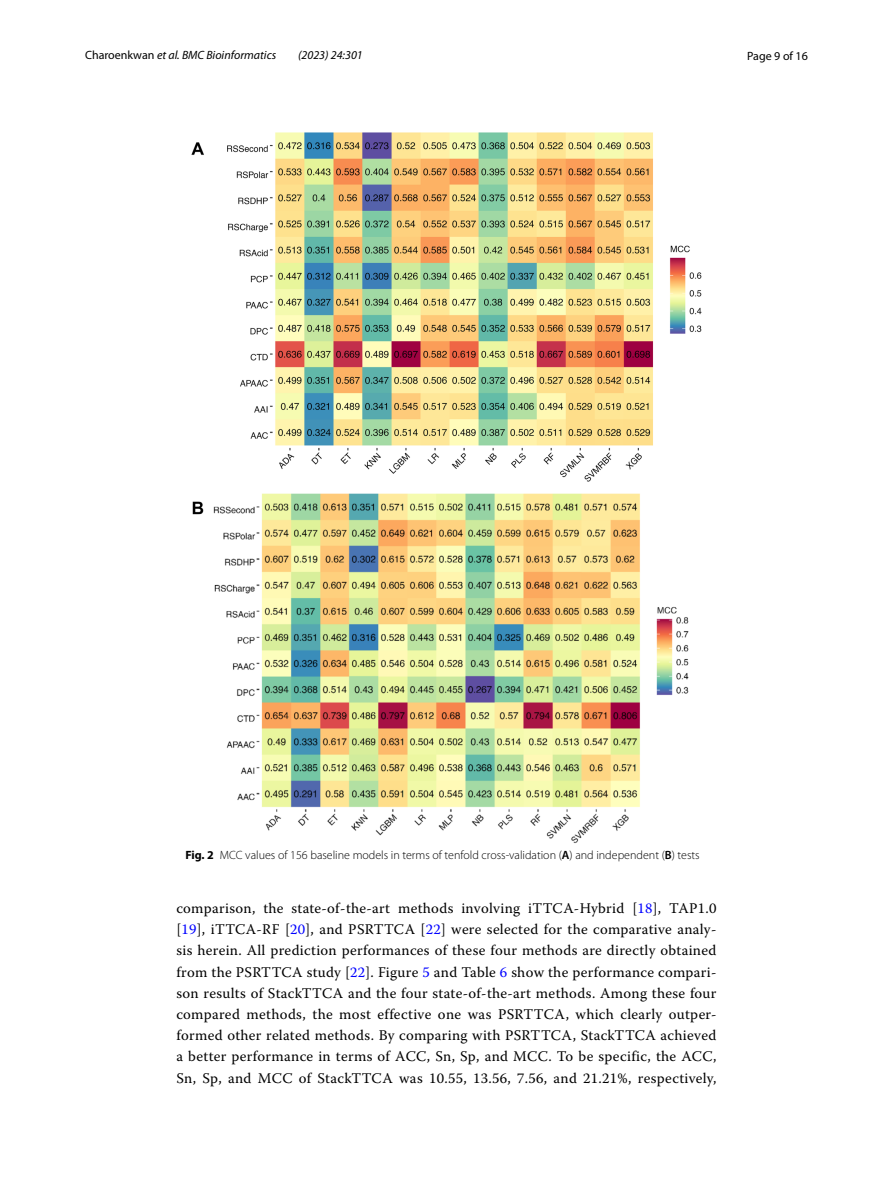
<style>
.page{position:relative;width:893px;height:1187px;background:#fff}
.page>*{position:absolute;margin:0;border:0;box-sizing:border-box;transform-origin:0 0}
.t1{font:14.7px/21.3px "Warnock Pro";letter-spacing:.02em;color:#000;text-align:justify}
.t2{font:300 12px "Myriad Pro";color:#000}
.t3{font:italic 12px "Myriad Pro";color:#000}
.t4{font:12px "Myriad Pro";color:#000}
.s1{font-style:normal}
.s2{font-weight:700}
.s3{font-weight:600}
.s4{color:#00f}
</style>
<div class="page">
<img style="left:191px;top:133px;width:511px;height:710px">
<p class="t3" style="left:85px;top:48px;width:193px"><span class="s1">Charoenkwan</span> et al. BMC Bioinformatics</p>
<p class="t3" style="left:298px;top:48px;width:66px">(2023) 24:301</p>
<p class="t4" style="left:747px;top:48px;width:62px">Page 9 of 16</p>
<p class="t2" style="left:185px;top:848px;width:516px"><span class="s2">Fig. 2</span> MCC values of 156 baseline models in terms of tenfold cross-validation (<span class="s3">A</span>) and independent (<span class="s3">B</span>) tests</p>
<p class="t1" style="left:176px;top:897px;width:542px">comparison, the state-of-the-art methods involving iTTCA-Hybrid [<span class="s4">18</span>], TAP1.0 [<span class="s4">19</span>], iTTCA-RF [<span class="s4">20</span>], and PSRTTCA [<span class="s4">22</span>] were selected for the comparative analy&shy;sis herein. All prediction performances of these four methods are directly obtained from the PSRTTCA study [<span class="s4">22</span>]. Figure <span class="s4">5</span> and Table <span class="s4">6</span> show the performance compari&shy;son results of StackTTCA and the four state-of-the-art methods. Among these four compared methods, the most effective one was PSRTTCA, which clearly outper&shy;formed other related methods. By comparing with PSRTTCA, StackTTCA achieved a better performance in terms of ACC, Sn, Sp, and MCC. To be specific, the ACC, Sn, Sp, and MCC of StackTTCA was 10.55, 13.56, 7.56, and 21.21%, respectively,</p>
</div>
